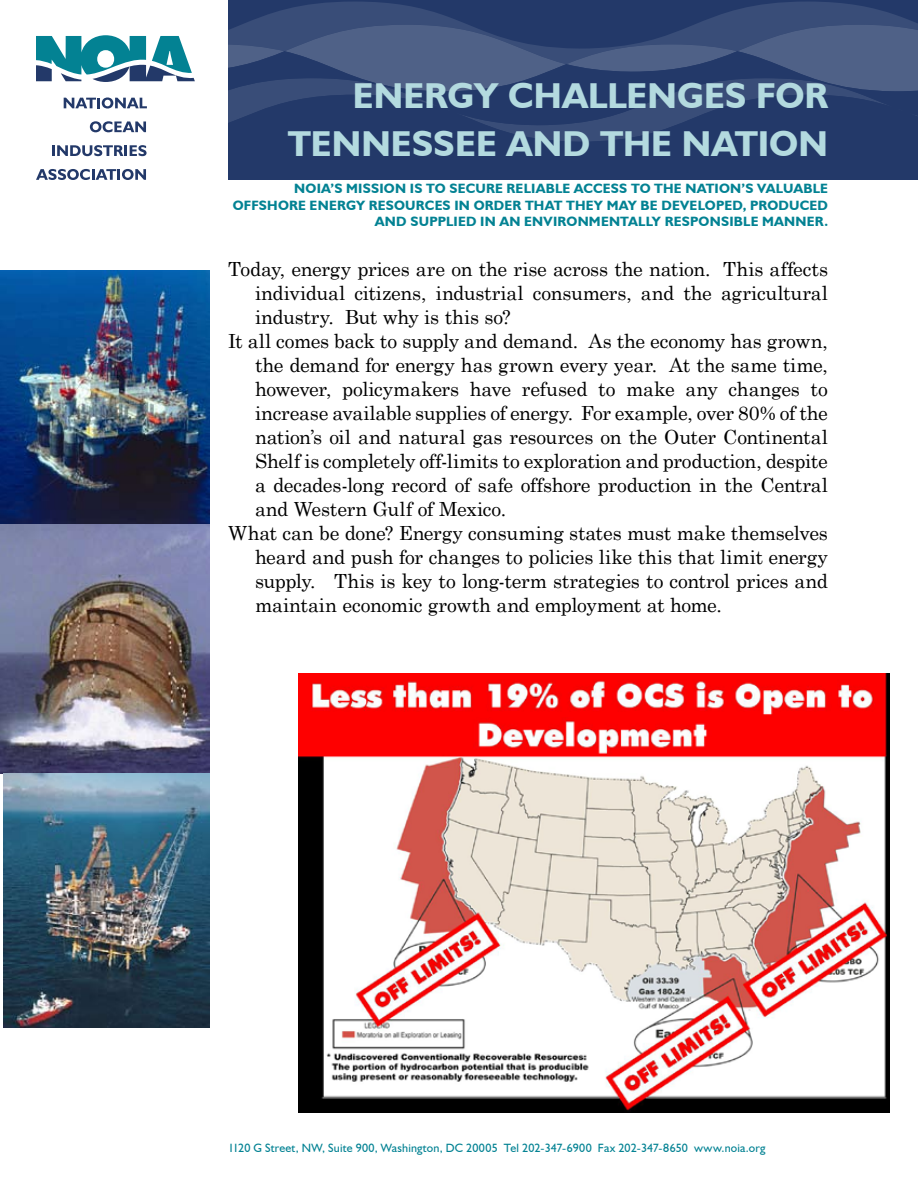
<style>
.page{position:relative;width:918px;height:1188px;background:#fff}
.page>*{position:absolute;margin:0;border:0;box-sizing:border-box;transform-origin:0 0}
.t1{font:700 36px/47.7px "Humanist 521 BT";letter-spacing:.005em;color:#b3dadf;text-align:right}
.t2{font:19.5px "Century Schoolbook";letter-spacing:-.01em;color:#000}
.t3{font:700 13.5px/16.5px "Humanist 521 BT";letter-spacing:.015em;color:#038293;text-align:right}
.t4{font:12px "Humanist 521 BT";letter-spacing:.015em;color:#038293}
</style>
<div class="page">
<svg style="left:228px;top:2px;width:690px;height:49px;background:#364a76"></svg>
<svg style="left:228px;top:51px;width:690px;height:129px;background:#2d4270"></svg>
<svg style="left:36px;top:35px;width:159px;height:47px"></svg>
<svg style="left:64px;top:97px;width:83px;height:12px"></svg>
<svg style="left:90px;top:121px;width:56px;height:11px"></svg>
<svg style="left:52px;top:145px;width:95px;height:11px"></svg>
<svg style="left:36px;top:169px;width:110px;height:11px"></svg>
<img style="left:0;top:270px;width:210px;height:504px">
<img style="left:3px;top:774px;width:207px;height:254px">
<img style="left:298px;top:673px;width:592px;height:440px">
<h1 class="t1" style="left:288px;top:71px;width:542px">ENERGY CHALLENGES FOR<br>TENNESSEE AND THE NATION</h1>
<p class="t3" style="left:294px;top:180px;width:11px">NOIA</p>
<p class="t3" style="left:331px;top:180px;width:263px">’S MISSION IS TO SECURE RELIABLE ACCE</p>
<p class="t3" style="left:233px;top:180px;width:597px">SS TO THE NATION’S VALUABLE<br>OFFSHORE ENERGY RESOURCES IN ORDER THAT THEY MAY BE DEVELOPED, PRODUCED<br>AND SUPPLIED IN AN ENVIRONMENTALLY RESPONSIBLE MANNER.</p>
<p class="t2" style="left:228px;top:253px;width:602px">Today, energy prices are on the rise across the nation. This affects</p>
<p class="t2" style="left:255px;top:277px;width:575px">individual citizens, industrial consumers, and the agricultural</p>
<p class="t2" style="left:255px;top:301px;width:257px">industry. But why is this so?</p>
<p class="t2" style="left:228px;top:325px;width:602px">It all comes back to supply and demand. As the economy has grown,</p>
<p class="t2" style="left:255px;top:349px;width:575px">the demand for energy has grown every year. At the same time,</p>
<p class="t2" style="left:255px;top:373px;width:574px">however, policymakers have refused to make any changes to</p>
<p class="t2" style="left:255px;top:397px;width:574px">increase available supplies of energy. For example, over 80% of the</p>
<p class="t2" style="left:255px;top:421px;width:574px">nation’s oil and natural gas resources on the Outer Continental</p>
<p class="t2" style="left:255px;top:445px;width:575px">Shelf is completely off-limits to exploration and production, despite</p>
<p class="t2" style="left:255px;top:469px;width:574px">a decades-long record of safe offshore production in the Central</p>
<p class="t2" style="left:255px;top:493px;width:253px">and Western Gulf of Mexico.</p>
<p class="t2" style="left:228px;top:517px;width:601px">What can be done? Energy consuming states must make themselves</p>
<p class="t2" style="left:255px;top:541px;width:575px">heard and push for changes to policies like this that limit energy</p>
<p class="t2" style="left:255px;top:565px;width:574px">supply. This is key to long-term strategies to control prices and</p>
<p class="t2" style="left:255px;top:589px;width:469px">maintain economic growth and employment at home.</p>
<p class="t4" style="left:228px;top:1140px;width:539px">1120 G Street, NW, Suite 900, Washington, DC 20005 Tel 202-347-6900 Fax 202-347-8650 www.noia.org</p>
</div>
